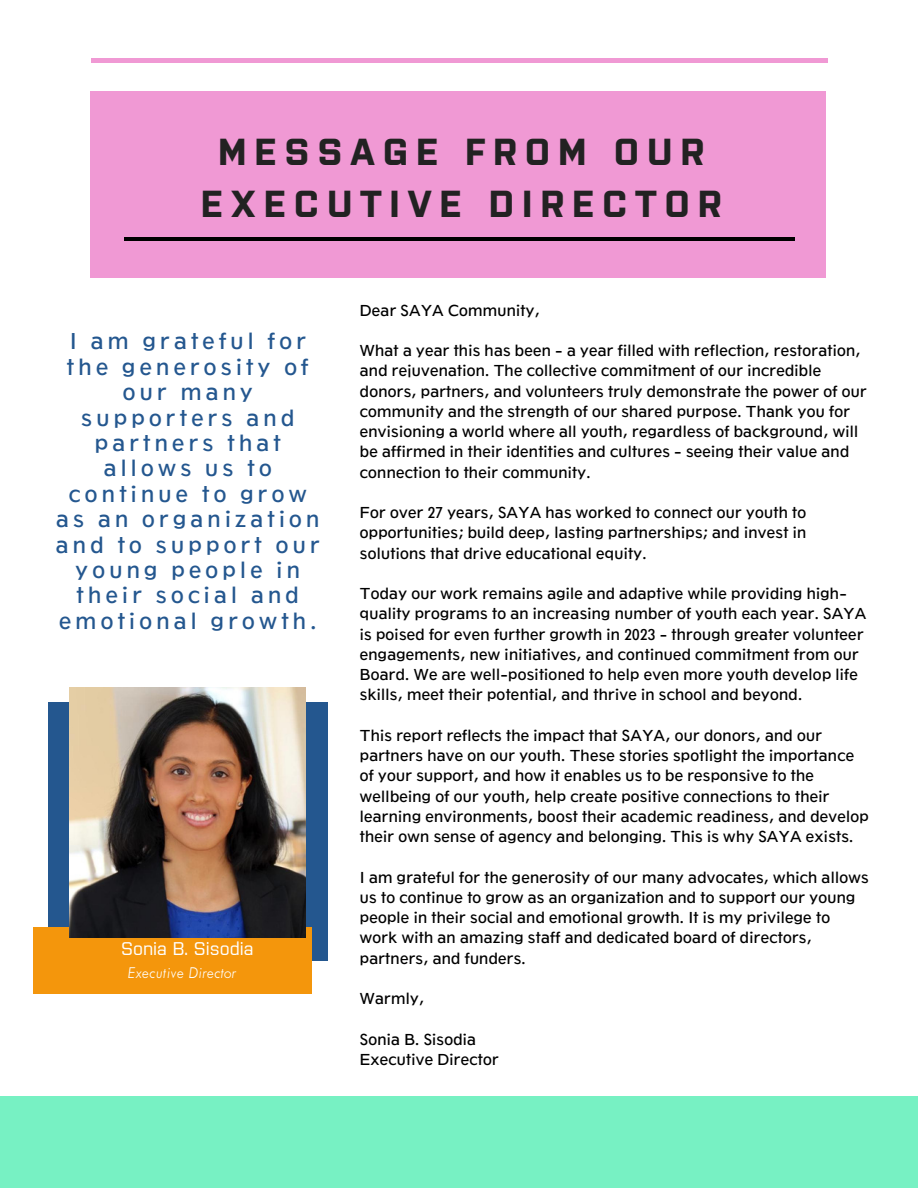
<style>
.page{position:relative;width:918px;height:1188px;background:#fff}
.page>*{position:absolute;margin:0;border:0;box-sizing:border-box;transform-origin:0 0}
.t1{font:700 37.65px/51.8px "Purista";letter-spacing:.21em;color:#222;text-align:center}
.t2{font:21.6px/25.3px "Tw Cen Class MT Std";letter-spacing:.2em;color:#24578f;text-align:center}
.t3{font:500 18.45px "Purista";color:#fff}
.t4{font:italic 300 17.1px "Tw Cen MT Std";color:#fff}
.t5{font:15px/20.2px "Tw Cen Class MT Std";letter-spacing:.02em;color:#000}
</style>
<div class="page">
<hr style="left:91px;top:59px;width:736px;height:3px;background:#f099d4">
<div style="left:91px;top:92px;width:735px;height:185px;background:#f099d4"></div>
<hr style="left:124px;top:237px;width:671px;height:4px;background:#000">
<div style="left:0;top:1096px;width:918px;height:92px;background:#77f1c3"></div>
<div style="left:48px;top:703px;width:279px;height:258px;background:#24578f"></div>
<div style="left:33px;top:927px;width:279px;height:67px;background:#f4960c"></div>
<img style="left:70px;top:688px;width:236px;height:249px">
<h1 class="t1" style="left:201px;top:123px;width:522px">MESSAGE FROM OUR<br>EXECUTIVE DIRECTOR</h1>
<h2 class="t2" style="left:56px;top:330px;width:265px">I am grateful for the generosity of our many supporters and partners that allows us to continue to grow as an organization and to support our young people in their social and emotional growth.</h2>
<p class="t3" style="left:121px;top:935px;width:134px">Sonia B. Sisodia</p>
<p class="t4" style="left:127px;top:967px;width:111px">Executive Director</p>
<p class="t5" style="left:360px;top:300px;width:181px">Dear SAYA Community,</p>
<p class="t5" style="left:360px;top:341px;width:508px">What a year this has been - a year filled with reflection, restoration, and rejuvenation. The collective commitment of our incredible donors, partners, and volunteers truly demonstrate the power of our community and the strength of our shared purpose. Thank you for envisioning a world where all youth, regardless of background, will be affirmed in their identities and cultures - seeing their value and connection to their community.</p>
<p class="t5" style="left:360px;top:503px;width:448px;text-align:justify">For over 27 years, SAYA has worked to connect our youth to opportunities; build deep, lasting partnerships; and invest in solutions that drive educational equity.</p>
<p class="t5" style="left:360px;top:584px;width:508px">Today our work remains agile and adaptive while providing high&shy;quality programs to an increasing number of youth each year. SAYA is poised for even further growth in 2023 - through greater volunteer engagements, new initiatives, and continued commitment from our Board. We are well-positioned to help even more youth develop life skills, meet their potential, and thrive in school and beyond.</p>
<p class="t5" style="left:360px;top:726px;width:510px">This report reflects the impact that SAYA, our donors, and our partners have on our youth. These stories spotlight the importance of your support, and how it enables us to be responsive to the wellbeing of our youth, help create positive connections to their learning environments, boost their academic readiness, and develop their own sense of agency and belonging. This is why SAYA exists.</p>
<p class="t5" style="left:360px;top:867px;width:510px">I am grateful for the generosity of our many advocates, which allows us to continue to grow as an organization and to support our young people in their social and emotional growth. It is my privilege to work with an amazing staff and dedicated board of directors, partners, and funders.</p>
<p class="t5" style="left:360px;top:989px;width:66px">Warmly,</p>
<p class="t5" style="left:360px;top:1029px;width:140px">Sonia B. Sisodia<br>Executive Director</p>
</div>
